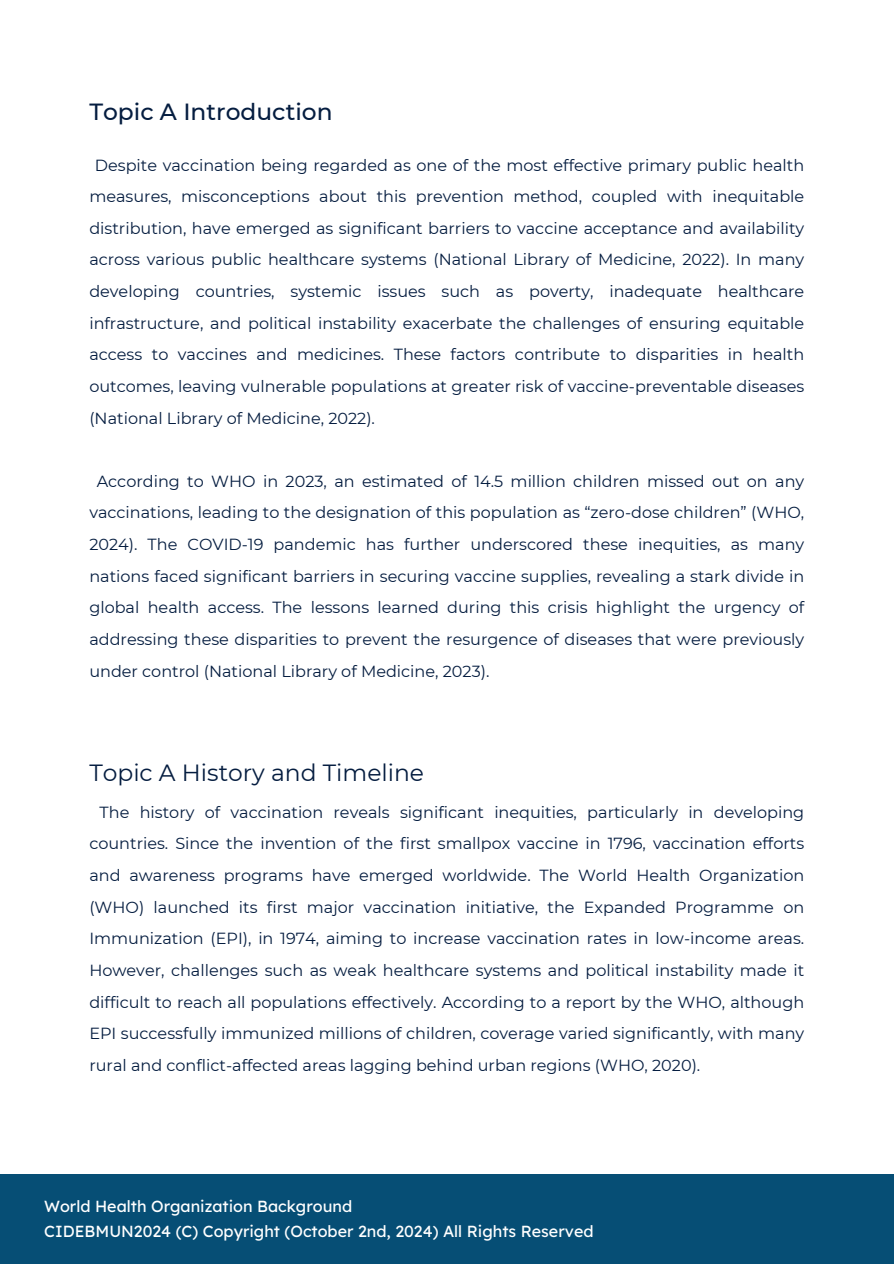
<style>
.page{position:relative;width:894px;height:1264px;background:#fff}
.page>*{position:absolute;margin:0;border:0;box-sizing:border-box;transform-origin:0 0}
.t1{font:23.4px "Montserrat";color:#051d40}
.t2{font:500 23.4px "Montserrat";color:#051d40}
.t3{font:16.05px/31.7px "Montserrat";color:#051d40;text-align:justify}
.t4{font:16.05px "Lexend Deca";color:#fff}
</style>
<div class="page">
<div style="left:0;top:1174px;width:893px;height:89px;background:#064e75"></div>
<p class="t2" style="left:89px;top:97px;width:245px">Topic A Introduction</p>
<p class="t3" style="left:89px;top:149px;width:716px;text-indent:6px">Despite vaccination being regarded as one of the most effective primary public health measures, misconceptions about this prevention method, coupled with inequitable distribution, have emerged as significant barriers to vaccine acceptance and availability across various public healthcare systems (National Library of Medicine, 2022). In many developing countries, systemic issues such as poverty, inadequate healthcare infrastructure, and political instability exacerbate the challenges of ensuring equitable access to vaccines and medicines. These factors contribute to disparities in health outcomes, leaving vulnerable populations at greater risk of vaccine-preventable diseases (National Library of Medicine, 2022).</p>
<p class="t3" style="left:89px;top:465px;width:716px;text-indent:7px">According to WHO in 2023, an estimated of 14.5 million children missed out on any vaccinations, leading to the designation of this population as “zero-dose children” (WHO, 2024). The COVID-19 pandemic has further underscored these inequities, as many nations faced significant barriers in securing vaccine supplies, revealing a stark divide in global health access. The lessons learned during this crisis highlight the urgency of addressing these disparities to prevent the resurgence of diseases that were previously under control (National Library of Medicine, 2023).</p>
<p class="t1" style="left:89px;top:758px;width:336px">Topic A History and Timeline</p>
<p class="t3" style="left:89px;top:796px;width:716px;text-indent:10px">The history of vaccination reveals significant inequities, particularly in developing countries. Since the invention of the first smallpox vaccine in 1796, vaccination efforts and awareness programs have emerged worldwide. The World Health Organization (WHO) launched its first major vaccination initiative, the Expanded Programme on Immunization (EPI), in 1974, aiming to increase vaccination rates in low-income areas.<br>However, challenges such as weak healthcare systems and political instability made it difficult to reach all populations effectively. According to a report by the WHO, although EPI successfully immunized millions of children, coverage varied significantly, with many rural and conflict-affected areas lagging behind urban regions (WHO, 2020).</p>
<h1 class="t4" style="left:44px;top:1196px;width:309px">World Health Organization Background</h1>
<p class="t4" style="left:44px;top:1221px;width:551px">CIDEBMUN2024 (C) Copyright (October 2nd, 2024) All Rights Reserved</p>
</div>
